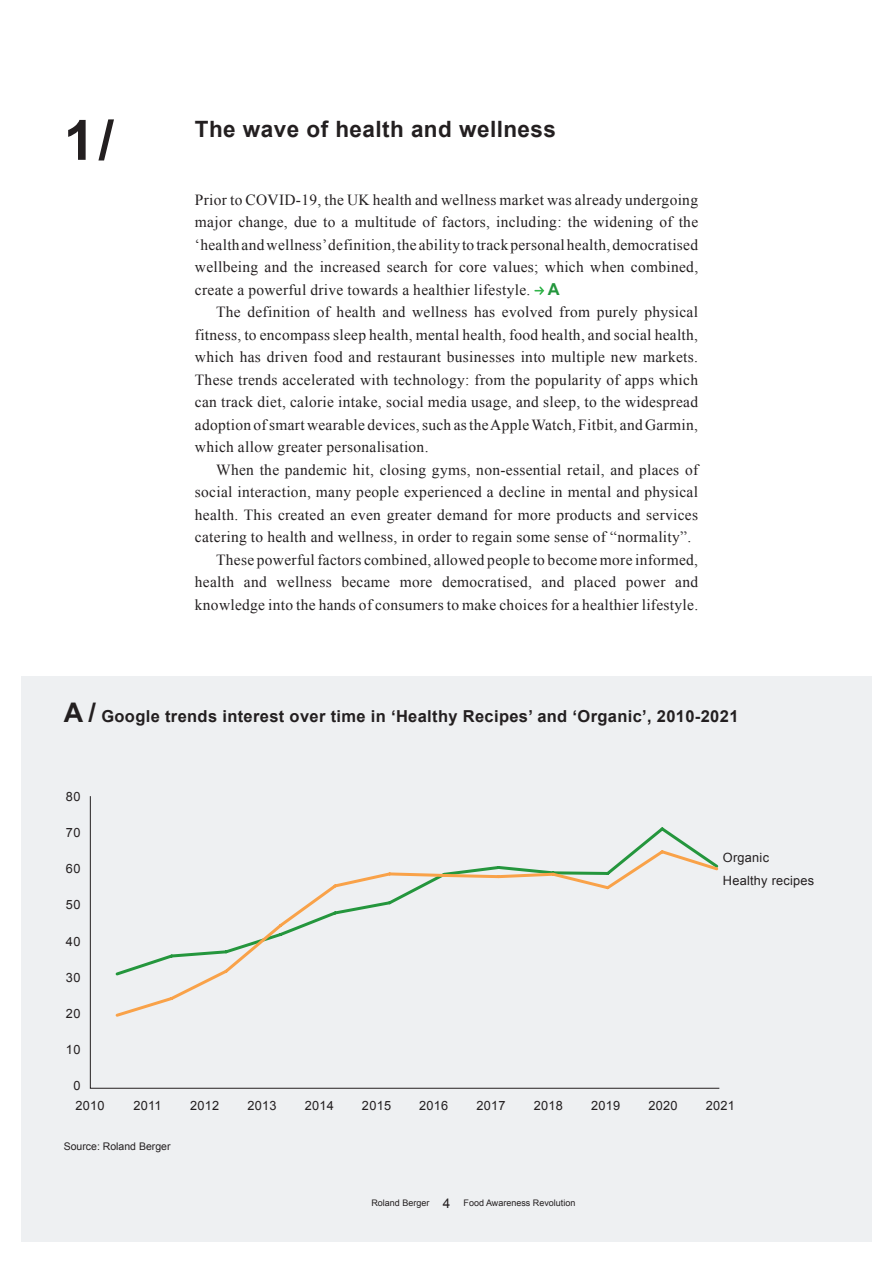
<style>
.page{position:relative;width:893px;height:1263px;background:#fff}
.page>*{position:absolute;margin:0;border:0;box-sizing:border-box;transform-origin:0 0}
.Big_Chapter_Number{font:700 55.5px "Arial";color:#231f20}
.Main_Heading{font:700 22.5px "Arial";letter-spacing:.02em;color:#231f20}
.Chart_HL{font:700 16.5px "Arial";letter-spacing:.02em;color:#231f20}
.FT_10_3pt_15pt_Times{font:15.45px/22.5px "Times New Roman";letter-spacing:.02em;color:#231f20;text-align:justify}
.t1{font:12.75px "Arial";letter-spacing:.02em;color:#231f20}
.Source{font:10.5px "Arial";color:#231f20}
.t2{font:9px "Arial";color:#231f20}
.s1{font-family:"Arial";font-weight:700;font-size:16.5px;color:#24963d}
.s2{font-size:27px}
.s3{font-size:13.5px}
</style>
<div class="page">
<div style="left:21px;top:676px;width:851px;height:566px;background:#eef0f2"></div>
<svg style="left:90px;top:796px;width:630px;height:292px"></svg>
<svg style="left:534px;top:286px;width:10px;height:9px"></svg>
<p class="Big_Chapter_Number" style="left:64px;top:104px;width:52px">1/</p>
<p class="Main_Heading" style="left:195px;top:115px;width:363px">The wave of health and wellness</p>
<p class="FT_10_3pt_15pt_Times" style="left:195px;top:188px;width:505px">Prior to COVID-19, the UK health and wellness market was already undergoing major change, due to a multitude of factors, including: the widening of the ‘health and wellness’ definition, the ability to track personal health, democratised wellbeing and the increased search for core values; which when combined, create a powerful drive towards a healthier lifestyle. <span class="s1">A</span></p>
<p class="FT_10_3pt_15pt_Times" style="left:195px;top:301px;width:505px;text-indent:21px">The definition of health and wellness has evolved from purely physical fitness, to encompass sleep health, mental health, food health, and social health, which has driven food and restaurant businesses into multiple new markets.<br>These trends accelerated with technology: from the popularity of apps which can track diet, calorie intake, social media usage, and sleep, to the widespread adoption of smart wearable devices, such as the Apple Watch, Fitbit, and Garmin, which allow greater personalisation.</p>
<p class="FT_10_3pt_15pt_Times" style="left:195px;top:458px;width:505px;text-indent:21px">When the pandemic hit, closing gyms, non-essential retail, and places of social interaction, many people experienced a decline in mental and physical health. This created an even greater demand for more products and services catering to health and wellness, in order to regain some sense of “normality”.</p>
<p class="FT_10_3pt_15pt_Times" style="left:195px;top:548px;width:505px;text-indent:21px">These powerful factors combined, allowed people to become more informed, health and wellness became more democratised, and placed power and knowledge into the hands of consumers to make choices for a healthier lifestyle.</p>
<p class="Chart_HL" style="left:64px;top:706px;width:676px"><span class="s2">A /</span> Google trends interest over time in ‘Healthy Recipes’ and ‘Organic’, 2010-2021</p>
<p class="t1" style="left:66px;top:788px;width:16px">80</p>
<p class="t1" style="left:66px;top:824px;width:16px">70</p>
<p class="t1" style="left:66px;top:860px;width:16px">60</p>
<p class="t1" style="left:66px;top:896px;width:16px">50</p>
<p class="t1" style="left:66px;top:933px;width:16px">40</p>
<p class="t1" style="left:66px;top:969px;width:16px">30</p>
<p class="t1" style="left:66px;top:1005px;width:16px">20</p>
<p class="t1" style="left:66px;top:1041px;width:16px">10</p>
<p class="t1" style="left:723px;top:849px;width:48px">Organic</p>
<p class="t1" style="left:723px;top:872px;width:93px">Healthy recipes</p>
<p class="t1" style="left:73px;top:1077px;width:9px">0</p>
<p class="t1" style="left:76px;top:1097px;width:31px">2010</p>
<p class="t1" style="left:133px;top:1097px;width:30px">2011</p>
<p class="t1" style="left:190px;top:1097px;width:31px">2012</p>
<p class="t1" style="left:247px;top:1097px;width:31px">2013</p>
<p class="t1" style="left:305px;top:1097px;width:31px">2014</p>
<p class="t1" style="left:362px;top:1097px;width:31px">2015</p>
<p class="t1" style="left:419px;top:1097px;width:31px">2016</p>
<p class="t1" style="left:477px;top:1097px;width:31px">2017</p>
<p class="t1" style="left:534px;top:1097px;width:31px">2018</p>
<p class="t1" style="left:591px;top:1097px;width:31px">2019</p>
<p class="t1" style="left:648px;top:1097px;width:31px">2020</p>
<p class="t1" style="left:706px;top:1097px;width:31px">2021</p>
<p class="Source" style="left:64px;top:1139px;width:108px">Source: Roland Berger</p>
<p class="t2" style="left:371px;top:1197px;width:205px">Roland Berger <span class="s3">4</span> Food Awareness Revolution</p>
</div>
